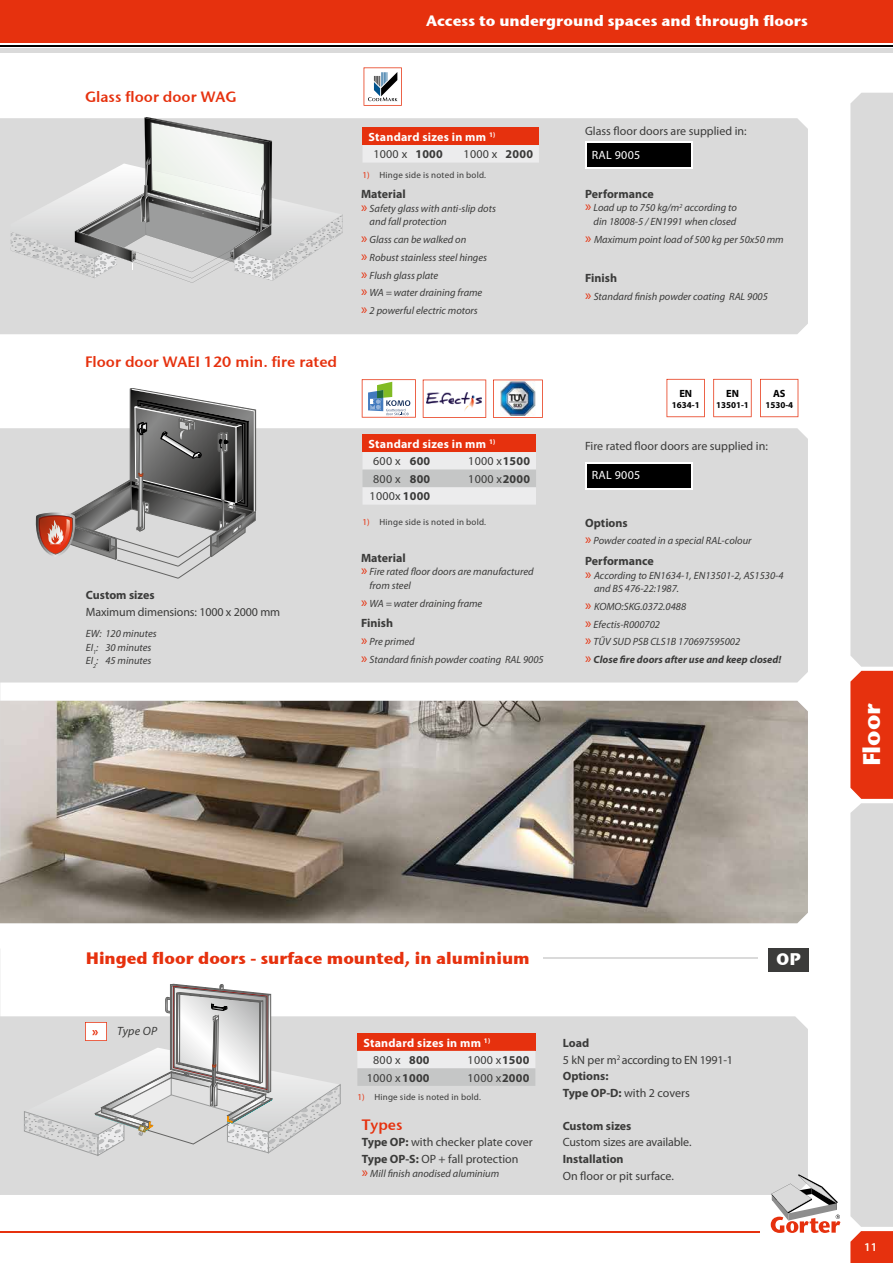
<style>
.page{position:relative;width:893px;height:1263px;background:#fff}
.page>*{position:absolute;margin:0;border:0;box-sizing:border-box;transform-origin:0 0}
.t1{font:700 24px "Stone Sans ITC";color:#fff}
.t2{font:700 16.8px "Stone Sans ITC";color:#fff}
.t3{font:700 16.5px "Stone Sans ITC";color:#e6310e}
.t4{font:15px "Stone Sans Sem ITCTT Semi";color:#e6310e}
.t5{font:700 15px "Stone Sans ITC";color:#fff}
.t6{font:12px/16.6px "Myriad Pro";color:#3b3b3a}
.t7{font:700 12px "Myriad Pro";color:#3b3b3a}
.t8{font:700 12px/17.5px "Myriad Pro";letter-spacing:.02em;color:#fff}
.t9{font:12px/16.6px "Myriad Pro";letter-spacing:-.02em;color:#3b3b3a}
.t10{font:12px "Myriad Pro";letter-spacing:.02em;color:#fff}
.t11{font:italic 12px "Myriad Pro";letter-spacing:.02em;color:#3b3b3a}
.t12{font:600 12px "Myriad Pro";color:#fffef5}
.t13{font:italic 10.5px/17.7px "Myriad Pro";color:#3b3b3a}
.t14{font:700 10.5px "Myriad Pro";color:#000}
.t15{font:9px "Myriad Pro";letter-spacing:.02em;color:#3b3b3a}
.t16{font:700 9px "Myriad Pro";color:#000}
.s1{font-weight:400;color:#3b3b3a}
.s2{color:#3b3b3a}
.s3{font-weight:700}
.s4{color:#e6310e}
.s5{font-style:normal;font-size:15px;color:#e6310e}
.s6{font-weight:700;font-style:normal;font-size:13.5px;color:#e6310e}
</style>
<div class="page">
<div style="left:0;top:0;width:893px;height:43px;background:#e6310e"></div>
<hr style="left:0;top:45px;width:893px;height:1px;background:#000">
<hr style="left:0;top:1231px;width:759px;height:2px;background:#e6310e">
<div style="left:0;top:48px;width:893px;height:5px;background:#dadada"></div>
<svg style="left:850px;top:93px;width:43px;height:1170px;background:#dcc4c0"></svg>
<div style="left:0;top:428px;width:808px;height:254px;background:#dadada"></div>
<img style="left:0;top:701px;width:808px;height:222px">
<div style="left:0;top:118px;width:808px;height:216px;background:#dadada"></div>
<div style="left:0;top:1016px;width:808px;height:179px;background:#dadada"></div>
<div style="left:768px;top:948px;width:41px;height:23px;background:#3b3b3a"></div>
<hr style="left:544px;top:957px;width:214px;height:2px;background:#dadada">
<div style="left:586px;top:463px;width:106px;height:25px;background:#000"></div>
<hr style="left:585px;top:462px;width:108px;height:2px;background:#fff">
<hr style="left:585px;top:464px;width:2px;height:24px;background:#fff">
<hr style="left:691px;top:464px;width:2px;height:24px;background:#fff">
<hr style="left:585px;top:488px;width:108px;height:1px;background:#fff">
<div style="left:586px;top:142px;width:106px;height:26px;background:#000"></div>
<hr style="left:585px;top:142px;width:108px;height:1px;background:#fff">
<hr style="left:585px;top:143px;width:2px;height:24px;background:#fff">
<hr style="left:691px;top:143px;width:2px;height:24px;background:#fff">
<hr style="left:585px;top:167px;width:108px;height:2px;background:#fff">
<div style="left:362px;top:435px;width:174px;height:17px;background:#e6310e"></div>
<svg style="left:362px;top:452px;width:174px;height:53px;background:#dedfdf"></svg>
<div style="left:362px;top:128px;width:177px;height:17px;background:#e6310e"></div>
<div style="left:362px;top:145px;width:177px;height:18px;background:#ececed"></div>
<div style="left:357px;top:1033px;width:178px;height:18px;background:#e6310e"></div>
<svg style="left:357px;top:1051px;width:178px;height:35px;background:#d8d8d9"></svg>
<svg style="left:24px;top:983px;width:316px;height:173px"></svg>
<svg style="left:32px;top:388px;width:224px;height:196px;background:#a9a6a5"></svg>
<svg style="left:11px;top:117px;width:332px;height:166px;background:#cbcccb"></svg>
<svg style="left:771px;top:1174px;width:69px;height:59px"></svg>
<svg style="left:362px;top:379px;width:54px;height:39px"></svg>
<svg style="left:423px;top:380px;width:63px;height:38px"></svg>
<svg style="left:493px;top:380px;width:50px;height:38px"></svg>
<img style="left:427px;top:392px;width:55px;height:19px">
<svg style="left:364px;top:67px;width:38px;height:39px"></svg>
<svg style="left:713px;top:379px;width:39px;height:38px"></svg>
<svg style="left:666px;top:379px;width:39px;height:38px"></svg>
<svg style="left:760px;top:379px;width:38px;height:38px"></svg>
<svg style="left:620px;top:655px;width:6px;height:8px"></svg>
<h3 class="t4" style="left:85px;top:84px;width:153px">Glass floor door WAG</h3>
<h3 class="t4" style="left:85px;top:349px;width:254px">Floor door WAEI 120 min. fire rated</h3>
<p class="t7" style="left:86px;top:587px;width:70px">Custom sizes</p>
<p class="t6" style="left:86px;top:603px;width:196px">Maximum dimensions: 1000 x 2000 mm</p>
<p class="t13" style="left:86px;top:627px;width:72px;line-height:13.5px">EW: 120 minutes<br>EI<sub>1</sub>: 30 minutes<br>EI<sub>2</sub>: 45 minutes</p>
<h3 class="t5" style="left:426px;top:8px;width:383px">Access to underground spaces and through floors</h3>
<p class="t8" style="left:373px;top:128px;width:123px;text-indent:-5px">Standard sizes in mm <sup>1)<br></sup><span class="s1">1000 x</span> <span class="s2">1000</span></p>
<p class="t6" style="left:464px;top:146px;width:71px">1000 x <span class="s3">2000</span></p>
<p class="t15" style="left:362px;top:169px;width:125px"><span class="s4">1)</span> Hinge side is noted in bold.</p>
<p class="t7" style="left:361px;top:187px;width:46px">Material</p>
<p class="t13" style="left:370px;top:201px;width:128px;line-height:13.5px;text-indent:-9px"><span class="s5">x</span> Safety glass with anti-slip dots and fall protection</p>
<p class="t13" style="left:361px;top:231px;width:128px"><span class="s5">x</span> Glass can be walked on<br><span class="s5">x</span> Robust stainless steel hinges <span class="s5">x</span> Flush glass plate<br><span class="s5">x</span> WA = water draining frame <span class="s5">x</span> 2 powerful electric motors</p>
<p class="t8" style="left:373px;top:435px;width:124px;text-indent:-5px">Standard sizes in mm <sup>1)<br></sup><span class="s1">600 x</span> <span class="s2">600</span></p>
<p class="t6" style="left:468px;top:453px;width:63px">1000 x<span class="s3">1500</span></p>
<p class="t6" style="left:373px;top:470px;width:59px">800 x <span class="s3">800</span></p>
<p class="t6" style="left:468px;top:470px;width:63px">1000 x<span class="s3">2000</span></p>
<p class="t6" style="left:370px;top:488px;width:62px">1000x <span class="s3">1000</span></p>
<p class="t15" style="left:362px;top:517px;width:125px"><span class="s4">1)</span> Hinge side is noted in bold.</p>
<p class="t7" style="left:361px;top:550px;width:46px">Material</p>
<p class="t13" style="left:370px;top:565px;width:165px;line-height:13.5px;text-indent:-9px"><span class="s5">x</span> Fire rated floor doors are manufactured from steel</p>
<p class="t13" style="left:361px;top:594px;width:123px"><span class="s5">x</span> WA = water draining frame</p>
<p class="t7" style="left:361px;top:615px;width:33px">Finish</p>
<p class="t13" style="left:361px;top:632px;width:184px"><span class="s5">x</span> Pre primed<br><span class="s5">x</span> Standard finish powder coating RAL 9005</p>
<p class="t6" style="left:585px;top:122px;width:163px">Glass floor doors are supplied in:</p>
<p class="t10" style="left:592px;top:147px;width:50px">RAL 9005</p>
<p class="t7" style="left:585px;top:186px;width:70px">Performance</p>
<p class="t13" style="left:585px;top:201px;width:153px;line-height:13.5px;text-align:right"><span class="s5">x</span> Load up to 750 kg/m<sup>2</sup> according to din 18008-5 / EN1991 when closed</p>
<p class="t13" style="left:585px;top:230px;width:200px"><span class="s5">x</span> Maximum point load of 500 kg per 50x50 mm</p>
<p class="t7" style="left:585px;top:270px;width:33px">Finish</p>
<p class="t13" style="left:585px;top:287px;width:184px"><span class="s5">x</span> Standard finish powder coating RAL 9005</p>
<p class="t14" style="left:679px;top:387px;width:14px">EN</p>
<p class="t16" style="left:672px;top:399px;width:29px">1634-1</p>
<p class="t14" style="left:726px;top:387px;width:14px">EN</p>
<p class="t16" style="left:716px;top:399px;width:34px">13501-1</p>
<p class="t14" style="left:773px;top:387px;width:14px">AS</p>
<p class="t16" style="left:765px;top:399px;width:29px">1530-4</p>
<p class="t6" style="left:585px;top:437px;width:184px">Fire rated floor doors are supplied in:</p>
<p class="t10" style="left:592px;top:468px;width:50px">RAL 9005</p>
<p class="t7" style="left:585px;top:515px;width:44px">Options</p>
<p class="t13" style="left:585px;top:532px;width:168px"><span class="s5">x</span> Powder coated in a special RAL-colour</p>
<p class="t7" style="left:585px;top:553px;width:70px">Performance</p>
<p class="t13" style="left:594px;top:568px;width:191px;line-height:13.5px;text-indent:-9px"><span class="s5">x</span> According to EN1634-1, EN13501-2, AS1530-4 and BS 476-22:1987.</p>
<p class="t13" style="left:585px;top:597px;width:198px"><span class="s5">x</span> KOMO:SKG.0372.0488<br><span class="s5">x</span> Efectis-R000702<br><span class="s5">x</span> TŰV SUD PSB CLS1B 170697595002<br><span class="s5">x</span> <span class="s3">Close re doors after use and keep closed!</span></p>
<h1 class="t1" style="left:850px;top:766px;width:65px;rotate:-90deg">Floor</h1>
<h3 class="t3" style="left:86px;top:944px;width:446px">Hinged floor doors - surface mounted, in aluminium</h3>
<p class="t11" style="left:92px;top:1024px;width:66px"><span class="s6">»</span> Type OP</p>
<p class="t8" style="left:373px;top:1033px;width:118px;text-indent:-10px">Standard sizes in mm <sup>1)<br></sup><span class="s1">800 x</span> <span class="s2">800</span></p>
<p class="t6" style="left:468px;top:1051px;width:63px">1000 x<span class="s3">1500</span></p>
<p class="t6" style="left:367px;top:1069px;width:64px">1000 x<span class="s3">1000</span></p>
<p class="t6" style="left:468px;top:1069px;width:63px">1000 x<span class="s3">2000</span></p>
<p class="t15" style="left:357px;top:1091px;width:125px"><span class="s4">1)</span> Hinge side is noted in bold.</p>
<h3 class="t4" style="left:362px;top:1112px;width:42px">Types</h3>
<p class="t6" style="left:362px;top:1134px;width:172px"><span class="s3">Type OP:</span> with checker plate cover<br><span class="s3">Type OP-S:</span> OP + fall protection</p>
<p class="t13" style="left:362px;top:1164px;width:139px"><span class="s5">x</span> Mill finish anodised aluminium</p>
<p class="t9" style="left:563px;top:1034px;width:172px"><span class="s3">Load<br></span>5 kN per m<sup>2</sup> according to EN 1991-1<br><span class="s3">Options:<br>Type OP-D:</span> with 2 covers</p>
<p class="t7" style="left:563px;top:1118px;width:70px">Custom sizes</p>
<p class="t6" style="left:563px;top:1134px;width:130px">Custom sizes are available.</p>
<p class="t7" style="left:563px;top:1151px;width:62px">Installation</p>
<p class="t6" style="left:563px;top:1167px;width:113px">On floor or pit surface.</p>
<h2 class="t2" style="left:776px;top:945px;width:26px">OP</h2>
<p class="t12" style="left:864px;top:1239px;width:15px">11</p>
</div>
